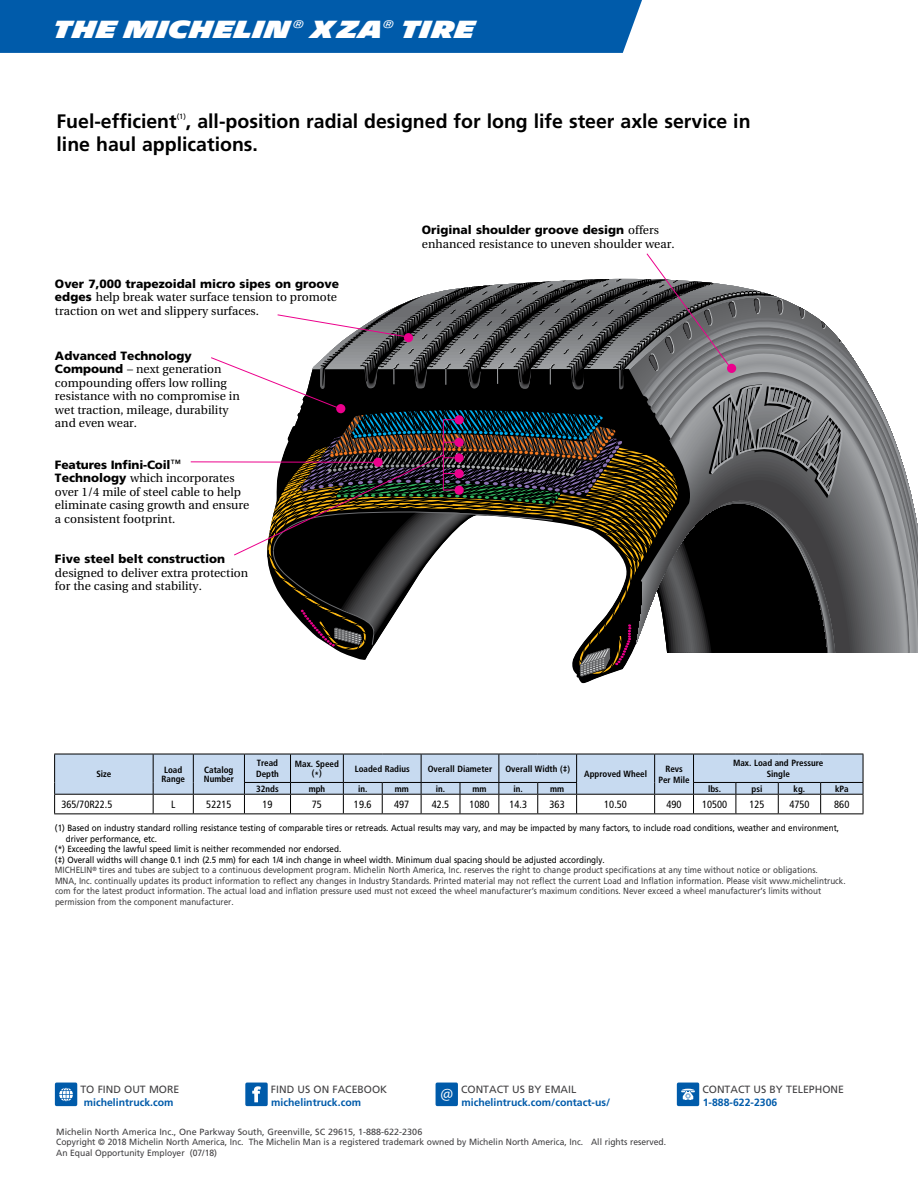
<style>
.page{position:relative;width:918px;height:1188px;background:#fff}
.page>*{position:absolute;margin:0;border:0;box-sizing:border-box;transform-origin:0 0}
.t1{font:900 24px "Michelin";color:#fff}
.t2{font:700 19.5px/23.4px "Frutiger";color:#000}
.t3{font:12px/13.5px "Utopia";color:#000}
.t4{font:900 12px "Frutiger";color:#000}
.t5{font:700 10.5px/13.5px "Frutiger LT Std";color:#005baa}
.t6{font:condensed 10.5px "Frutiger";color:#000}
.t7{font:10.5px "Frutiger LT Std";color:#414042}
.t8{font:10.5px "Michelin";color:#fff}
.t9{font:9px "Frutiger";color:#414042;scale:.9 1}
.t10{font:9px "Frutiger";color:#000;scale:.9 1}
.t11{font:9px/10.8px "Frutiger";color:#414042}
.t12{font:700 condensed 9px/9px "Frutiger";color:#000}
.t13{font:7.5px "Frutiger";color:#000}
.s1{font-family:"Frutiger";font-weight:900}
.s2{font-weight:400;font-size:10.5px}
.s3{font-family:"Utopia";font-weight:400}
.s4{font-family:"Myriad Pro";font-weight:400;font-size:17.25px;color:#fff}
.s5{font-weight:400;color:#414042}
</style>
<div class="page">
<svg style="left:54px;top:754px;width:810px;height:60px"></svg>
<hr style="left:54px;top:813px;width:99px;height:1px;background:#000">
<hr style="left:153px;top:813px;width:40px;height:1px;background:#000">
<hr style="left:193px;top:813px;width:51px;height:1px;background:#000">
<hr style="left:244px;top:813px;width:47px;height:1px;background:#000">
<hr style="left:291px;top:813px;width:52px;height:1px;background:#000">
<hr style="left:343px;top:813px;width:39px;height:1px;background:#000">
<hr style="left:382px;top:813px;width:39px;height:1px;background:#000">
<hr style="left:421px;top:813px;width:39px;height:1px;background:#000">
<hr style="left:460px;top:813px;width:39px;height:1px;background:#000">
<hr style="left:499px;top:813px;width:39px;height:1px;background:#000">
<hr style="left:538px;top:813px;width:39px;height:1px;background:#000">
<hr style="left:577px;top:813px;width:78px;height:1px;background:#000">
<hr style="left:655px;top:813px;width:39px;height:1px;background:#000">
<hr style="left:694px;top:813px;width:42px;height:1px;background:#000">
<hr style="left:736px;top:813px;width:42px;height:1px;background:#000">
<hr style="left:778px;top:813px;width:43px;height:1px;background:#000">
<hr style="left:821px;top:813px;width:42px;height:1px;background:#000">
<svg style="left:190px;top:253px;width:681px;height:423px"></svg>
<div style="left:0;top:0;width:642px;height:53px;background:#005baa"></div>
<svg style="left:245px;top:1083px;width:23px;height:23px"></svg>
<svg style="left:436px;top:1083px;width:22px;height:23px"></svg>
<svg style="left:677px;top:1083px;width:22px;height:23px"></svg>
<svg style="left:55px;top:1083px;width:22px;height:23px"></svg>
<h1 class="t1" style="left:53px;top:16px;width:239px">THE MICHELIN</h1>
<p class="t8" style="left:293px;top:18px;width:12px">®</p>
<h1 class="t1" style="left:311px;top:16px;width:73px">XZA</h1>
<p class="t8" style="left:383px;top:18px;width:12px">®</p>
<h1 class="t1" style="left:401px;top:16px;width:76px">TIRE</h1>
<h2 class="t2" style="left:57px;top:109px;width:696px;text-indent:129px">, all-position radial designed for long life steer axle service in line haul applications.</h2>
<h2 class="t2" style="left:57px;top:109px;width:122px">Fuel-efficient</h2>
<p class="t13" style="left:177px;top:112px;width:11px">(1)</p>
<h3 class="t4" style="left:55px;top:276px;width:286px">Over 7,000 trapezoidal micro sipes on groove</h3>
<h3 class="t3" style="left:55px;top:291px;width:284px"><span class="s1">edges</span> help break water surface tension to promote traction on wet and slippery surfaces.</h3>
<h3 class="t4" style="left:55px;top:349px;width:138px">Advanced Technology</h3>
<h3 class="t3" style="left:55px;top:363px;width:186px"><span class="s1">Compound</span> – next generation compounding offers low rolling resistance with no compromise in wet traction, mileage, durability and even wear.</h3>
<h3 class="t4" style="left:55px;top:457px;width:127px">Features Infini-Coil<span class="s2">™</span></h3>
<h3 class="t3" style="left:55px;top:472px;width:196px"><span class="s1">Technology</span> which incorporates over 1/4 mile of steel cable to help eliminate casing growth and ensure a consistent footprint.</h3>
<h3 class="t4" style="left:55px;top:552px;width:172px">Five steel belt construction</h3>
<h3 class="t3" style="left:55px;top:566px;width:195px">designed to deliver extra protection for the casing and stability.</h3>
<h3 class="t4" style="left:422px;top:223px;width:238px">Original shoulder groove design <span class="s3">offers</span></h3>
<h3 class="t3" style="left:422px;top:237px;width:254px">enhanced resistance to uneven shoulder wear.</h3>
<p class="t12" style="left:96px;top:770px;width:17px">Size</p>
<p class="t12" style="left:161px;top:765px;width:25px">Load<br>Range</p>
<p class="t12" style="left:204px;top:765px;width:32px">Catalog<br>Number</p>
<p class="t12" style="left:256px;top:758px;width:24px;line-height:10.8px">Tread<br>Depth</p>
<p class="t12" style="left:295px;top:760px;width:46px;text-align:center">Max. Speed (*)</p>
<p class="t12" style="left:355px;top:764px;width:57px">Loaded Radius</p>
<p class="t12" style="left:428px;top:764px;width:66px">Overall Diameter</p>
<p class="t12" style="left:505px;top:764px;width:66px">Overall Width (‡)</p>
<p class="t12" style="left:584px;top:770px;width:64px">Approved Wheel</p>
<p class="t12" style="left:658px;top:764px;width:33px;line-height:10.8px;text-align:center">Revs<br>Per Mile</p>
<p class="t12" style="left:733px;top:758px;width:92px;line-height:10.8px;text-align:center">Max. Load and Pressure<br>Single</p>
<p class="t12" style="left:256px;top:784px;width:24px">32nds</p>
<p class="t12" style="left:309px;top:784px;width:18px">mph</p>
<p class="t12" style="left:358px;top:784px;width:11px">in.</p>
<p class="t12" style="left:395px;top:784px;width:16px">mm</p>
<p class="t12" style="left:436px;top:784px;width:11px">in.</p>
<p class="t12" style="left:472px;top:784px;width:16px">mm</p>
<p class="t12" style="left:514px;top:784px;width:11px">in.</p>
<p class="t12" style="left:550px;top:784px;width:16px">mm</p>
<p class="t12" style="left:708px;top:784px;width:15px">lbs.</p>
<p class="t12" style="left:752px;top:784px;width:12px">psi</p>
<p class="t12" style="left:794px;top:784px;width:13px">kg.</p>
<p class="t12" style="left:835px;top:784px;width:15px">kPa</p>
<p class="t6" style="left:61px;top:798px;width:53px">365/70R22.5</p>
<p class="t6" style="left:171px;top:798px;width:6px">L</p>
<p class="t6" style="left:206px;top:798px;width:27px">52215</p>
<p class="t6" style="left:262px;top:798px;width:12px">19</p>
<p class="t6" style="left:312px;top:798px;width:12px">75</p>
<p class="t6" style="left:354px;top:798px;width:19px">19.6</p>
<p class="t6" style="left:394px;top:798px;width:17px">497</p>
<p class="t6" style="left:432px;top:798px;width:19px">42.5</p>
<p class="t6" style="left:469px;top:798px;width:22px">1080</p>
<p class="t6" style="left:509px;top:798px;width:19px">14.3</p>
<p class="t6" style="left:550px;top:798px;width:17px">363</p>
<p class="t6" style="left:604px;top:798px;width:24px">10.50</p>
<p class="t6" style="left:667px;top:798px;width:17px">490</p>
<p class="t6" style="left:702px;top:798px;width:27px">10500</p>
<p class="t6" style="left:750px;top:798px;width:17px">125</p>
<p class="t6" style="left:789px;top:798px;width:22px">4750</p>
<p class="t6" style="left:834px;top:798px;width:17px">860</p>
<p class="t10" style="left:55px;top:823px;width:873px">(1) Based on industry standard rolling resistance testing of comparable tires or retreads. Actual results may vary, and may be impacted by many factors, to include road conditions, weather and environment,</p>
<p class="t10" style="left:66px;top:834px;width:103px">driver performance, etc.</p>
<p class="t10" style="left:55px;top:844px;width:320px">(*) Exceeding the lawful speed limit is neither recommended nor endorsed.</p>
<p class="t10" style="left:55px;top:855px;width:612px">(‡) Overall widths will change 0.1 inch (2.5 mm) for each 1/4 inch change in wheel width. Minimum dual spacing should be adjusted accordingly.</p>
<p class="t9" style="left:55px;top:865px;width:849px">MICHELIN<sup>®</sup> tires and tubes are subject to a continuous development program. Michelin North America, Inc. reserves the right to change product specifications at any time without notice or obligations.</p>
<p class="t9" style="left:55px;top:876px;width:880px">MNA, Inc. continually updates its product information to reflect any changes in Industry Standards. Printed material may not reflect the current Load and Inflation information. Please visit www.michelintruck.</p>
<p class="t9" style="left:55px;top:886px;width:853px">com for the latest product information. The actual load and inflation pressure used must not exceed the wheel manufacturer’s maximum conditions. Never exceed a wheel manufacturer’s limits without</p>
<p class="t9" style="left:55px;top:897px;width:200px">permission from the component manufacturer.</p>
<p class="t7" style="left:80px;top:1083px;width:100px">TO FIND OUT MORE</p>
<p class="t5" style="left:84px;top:1096px;width:91px">michelintruck.com</p>
<p class="t7" style="left:271px;top:1083px;width:118px">FIND US ON FACEBOOK</p>
<p class="t5" style="left:271px;top:1096px;width:91px">michelintruck.com</p>
<p class="t5" style="left:461px;top:1082px;width:150px;text-indent:-21px"><span class="s4">@</span> <span class="s5">CONTACT US BY EMAIL </span>michelintruck.com/contact-us/</p>
<p class="t7" style="left:702px;top:1083px;width:143px">CONTACT US BY TELEPHONE</p>
<p class="t5" style="left:703px;top:1096px;width:76px">1-888-622-2306</p>
<p class="t11" style="left:56px;top:1126px;width:612px">Michelin North America Inc., One Parkway South, Greenville, SC 29615, 1-888-622-2306<br>Copyright © 2018 Michelin North America, Inc. The Michelin Man is a registered trademark owned by Michelin North America, Inc. All rights reserved.<br>An Equal Opportunity Employer (07/18)</p>
</div>
